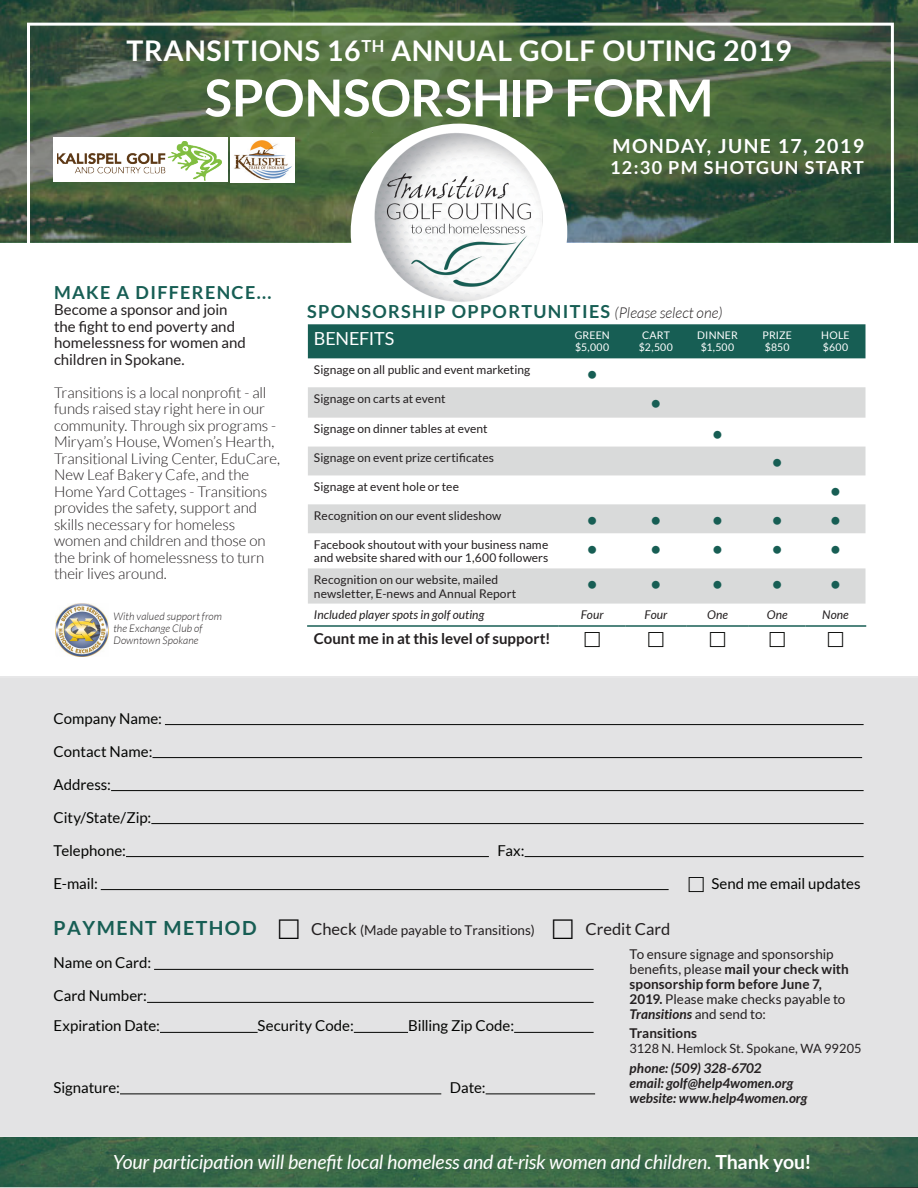
<style>
.page{position:relative;width:918px;height:1188px;background:#fff}
.page>*{position:absolute;margin:0;border:0;box-sizing:border-box;transform-origin:0 0}
.t1{font:700 51px "Lato";color:#fff}
.t2{font:700 28.5px "Lato";letter-spacing:.025em;color:#fff}
.Paragraph{font:21px "Lato";color:#175e54}
.t3{font:italic 19.5px "Lato";letter-spacing:-.01em;color:#fff}
.t4{font:700 19.5px "Lato";letter-spacing:.075em;color:#fff}
.t5{font:700 19.5px "Lato";letter-spacing:.075em;color:#175e54}
.t6{font:700 18px "Lato";letter-spacing:.075em;color:#175e54}
.t7{font:700 18px "Lato";letter-spacing:.075em;color:#fff}
.t8{font:18px "Lato";letter-spacing:-.015em;color:#fff}
.t9{font:16.5px "Lato";color:#231f20}
.Paragraph-2{font:300 15px/16.5px "Lato";letter-spacing:-.005em;color:#231f20}
.Paragraph-3{font:15px "Lato";color:#040503}
.Paragraph-4{font:15px/16.5px "Lato";color:#231f20}
.Paragraph-5{font:700 15px "Lato";color:#231f20}
.Paragraph-6{font:13.5px/15px "Lato";color:#231f20}
.Paragraph-7{font:italic 700 13.5px "Lato";letter-spacing:.005em;color:#231f20}
.Paragraph-8{font:700 13.5px "Lato";color:#231f20}
.Paragraph-9{font:12.75px "Lato";letter-spacing:.005em;color:#231f20}
.Paragraph-10{font:12px/13.5px "Lato";letter-spacing:.005em;color:#231f20}
.Paragraph-11{font:italic 12px "Lato";letter-spacing:.01em;color:#231f20}
.Paragraph-12{font:italic 300 10.5px/12px "Lato";letter-spacing:.01em;color:#231f20}
.t10{font:10.5px "Lato";letter-spacing:.02em;color:#fff}
.s1{font-weight:300;font-style:italic;font-size:15px;color:#231f20}
.s2{font-size:16.5px}
.s3{font-weight:700}
.s4{font-weight:700;font-style:italic}
.s5{font-weight:700;font-style:normal}
</style>
<div class="page">
<svg style="left:0;top:0;width:918px;height:241px;background:#466240"></svg>
<svg style="left:0;top:1136px;width:918px;height:52px;background:#3f6b4c"></svg>
<div style="left:351px;top:124px;width:216px;height:216px;background:#fff;border-radius:50%"></div>
<img style="left:372px;top:131px;width:174px;height:171px">
<div style="left:27px;top:23px;width:867px;height:367px;border:3px solid #fff"></div>
<div style="left:54px;top:138px;width:174px;height:44px;background:#fff"></div>
<img style="left:57px;top:142px;width:164px;height:39px">
<img style="left:230px;top:138px;width:64px;height:44px">
<div style="left:308px;top:324px;width:558px;height:34px;background:#175e54"></div>
<svg style="left:308px;top:387px;width:558px;height:217px;fill:#d9dada"></svg>
<hr style="left:307px;top:625px;width:252px;height:2px;background:#175e54">
<hr style="left:559px;top:625px;width:67px;height:2px;background:#175e54">
<hr style="left:626px;top:625px;width:60px;height:2px;background:#175e54">
<hr style="left:686px;top:625px;width:63px;height:2px;background:#175e54">
<hr style="left:749px;top:625px;width:57px;height:2px;background:#175e54">
<hr style="left:806px;top:625px;width:60px;height:2px;background:#175e54">
<div style="left:0;top:678px;width:918px;height:458px;background:#e3e3e4"></div>
<hr style="left:165px;top:724px;width:699px;height:1px;background:#040503">
<hr style="left:152px;top:757px;width:710px;height:1px;background:#040503">
<hr style="left:111px;top:790px;width:753px;height:1px;background:#040503">
<hr style="left:151px;top:823px;width:713px;height:1px;background:#040503">
<hr style="left:126px;top:856px;width:363px;height:1px;background:#040503">
<hr style="left:525px;top:856px;width:339px;height:1px;background:#040503">
<hr style="left:101px;top:889px;width:568px;height:1px;background:#040503">
<hr style="left:154px;top:969px;width:440px;height:1px;background:#040503">
<hr style="left:147px;top:1002px;width:447px;height:1px;background:#040503">
<hr style="left:160px;top:1032px;width:98px;height:1px;background:#040503">
<hr style="left:354px;top:1032px;width:54px;height:1px;background:#040503">
<hr style="left:514px;top:1032px;width:80px;height:1px;background:#040503">
<hr style="left:120px;top:1094px;width:321px;height:1px;background:#040503">
<hr style="left:486px;top:1094px;width:109px;height:1px;background:#040503">
<img style="left:55px;top:603px;width:54px;height:53px">
<svg style="left:689px;top:876px;width:15px;height:16px"></svg>
<svg style="left:279px;top:920px;width:20px;height:19px"></svg>
<svg style="left:553px;top:920px;width:20px;height:19px"></svg>
<p class="t2" style="left:126px;top:35px;width:667px">TRANSITIONS 16<sup>TH</sup> ANNUAL GOLF OUTING 2019</p>
<p class="t1" style="left:205px;top:69px;width:510px">SPONSORSHIP FORM</p>
<p class="t4" style="left:612px;top:134px;width:253px">MONDAY, JUNE 17, 2019</p>
<p class="t7" style="left:610px;top:157px;width:255px">12:30 PM SHOTGUN START</p>
<p class="t6" style="left:54px;top:282px;width:219px">MAKE A DIFFERENCE...</p>
<p class="Paragraph-4" style="left:54px;top:302px;width:193px">Become a sponsor and join the fight to end poverty and homelessness for women and children in Spokane.</p>
<p class="Paragraph-2" style="left:54px;top:384px;width:228px">Transitions is a local nonprofit - all funds raised stay right here in our community. Through six programs -<br>Miryam’s House, Women’s Hearth,<br>Transitional Living Center, EduCare,<br>New Leaf Bakery Cafe, and the<br>Home Yard Cottages - Transitions provides the safety, support and skills necessary for homeless women and children and those on the brink of homelessness to turn their lives around.</p>
<p class="Paragraph-12" style="left:113px;top:611px;width:110px">With valued support from the Exchange Club of<br>Downtown Spokane</p>
<p class="t6" style="left:307px;top:302px;width:417px">SPONSORSHIP OPPORTUNITIES <span class="s1">(Please select one)</span></p>
<p class="t8" style="left:314px;top:328px;width:82px">BENEFITS</p>
<p class="t10" style="left:575px;top:329px;width:37px">GREEN</p>
<p class="t10" style="left:575px;top:342px;width:36px">$5,000</p>
<p class="t10" style="left:642px;top:329px;width:29px">CART</p>
<p class="t10" style="left:639px;top:342px;width:36px">$2,500</p>
<p class="t10" style="left:697px;top:329px;width:42px">DINNER</p>
<p class="t10" style="left:701px;top:342px;width:35px">$1,500</p>
<p class="t10" style="left:763px;top:329px;width:31px">PRIZE</p>
<p class="t10" style="left:765px;top:342px;width:26px">$850</p>
<p class="t10" style="left:821px;top:329px;width:30px">HOLE</p>
<p class="t10" style="left:823px;top:342px;width:27px">$600</p>
<p class="Paragraph-10" style="left:314px;top:363px;width:218px">Signage on all public and event marketing</p>
<p class="Paragraph" style="left:586px;top:362px;width:14px">•</p>
<p class="Paragraph-10" style="left:314px;top:392px;width:133px">Signage on carts at event</p>
<p class="Paragraph" style="left:650px;top:391px;width:14px">•</p>
<p class="Paragraph-10" style="left:314px;top:422px;width:175px">Signage on dinner tables at event</p>
<p class="Paragraph" style="left:711px;top:421px;width:14px">•</p>
<p class="Paragraph-10" style="left:314px;top:451px;width:182px">Signage on event prize certificates</p>
<p class="Paragraph" style="left:771px;top:450px;width:14px">•</p>
<p class="Paragraph-10" style="left:314px;top:480px;width:147px">Signage at event hole or tee</p>
<p class="Paragraph" style="left:829px;top:479px;width:14px">•</p>
<p class="Paragraph-10" style="left:314px;top:509px;width:189px">Recognition on our event slideshow</p>
<p class="Paragraph" style="left:586px;top:508px;width:14px">•</p>
<p class="Paragraph" style="left:650px;top:508px;width:14px">•</p>
<p class="Paragraph" style="left:711px;top:508px;width:14px">•</p>
<p class="Paragraph" style="left:771px;top:508px;width:14px">•</p>
<p class="Paragraph" style="left:829px;top:508px;width:14px">•</p>
<p class="Paragraph-10" style="left:314px;top:538px;width:236px">Facebook shoutout with your business name and website shared with our 1,600 followers</p>
<p class="Paragraph" style="left:586px;top:537px;width:14px">•</p>
<p class="Paragraph" style="left:650px;top:537px;width:14px">•</p>
<p class="Paragraph" style="left:711px;top:537px;width:14px">•</p>
<p class="Paragraph" style="left:771px;top:537px;width:14px">•</p>
<p class="Paragraph" style="left:829px;top:537px;width:14px">•</p>
<p class="Paragraph-10" style="left:314px;top:573px;width:204px">Recognition on our website, mailed newsletter, E-news and Annual Report</p>
<p class="Paragraph" style="left:586px;top:572px;width:14px">•</p>
<p class="Paragraph" style="left:650px;top:572px;width:14px">•</p>
<p class="Paragraph" style="left:711px;top:572px;width:14px">•</p>
<p class="Paragraph" style="left:771px;top:572px;width:14px">•</p>
<p class="Paragraph" style="left:829px;top:572px;width:14px">•</p>
<p class="Paragraph-11" style="left:314px;top:608px;width:172px">Included player spots in golf outing</p>
<p class="Paragraph-11" style="left:581px;top:608px;width:24px">Four</p>
<p class="Paragraph-11" style="left:644px;top:608px;width:24px">Four</p>
<p class="Paragraph-11" style="left:707px;top:608px;width:22px">One</p>
<p class="Paragraph-11" style="left:767px;top:608px;width:22px">One</p>
<p class="Paragraph-11" style="left:822px;top:608px;width:28px">None</p>
<p class="Paragraph-5" style="left:314px;top:630px;width:238px">Count me in at this level of support!</p>
<p class="Paragraph-3" style="left:54px;top:710px;width:110px">Company Name:</p>
<p class="Paragraph-3" style="left:54px;top:743px;width:100px">Contact Name:</p>
<p class="Paragraph-3" style="left:54px;top:776px;width:59px">Address:</p>
<p class="Paragraph-3" style="left:54px;top:809px;width:99px">City/State/Zip:</p>
<p class="Paragraph-3" style="left:54px;top:842px;width:74px">Telephone:</p>
<p class="Paragraph-3" style="left:498px;top:842px;width:29px">Fax:</p>
<p class="Paragraph-3" style="left:54px;top:875px;width:46px">E-mail:</p>
<p class="Paragraph-3" style="left:711px;top:875px;width:151px">Send me email updates</p>
<p class="t5" style="left:54px;top:917px;width:204px">PAYMENT METHOD</p>
<p class="Paragraph-6" style="left:311px;top:923px;width:225px"><span class="s2">Check</span> (Made payable to Transitions)</p>
<p class="t9" style="left:585px;top:920px;width:86px">Credit Card</p>
<p class="Paragraph-3" style="left:54px;top:955px;width:99px">Name on Card:</p>
<p class="Paragraph-3" style="left:54px;top:988px;width:95px">Card Number:</p>
<p class="Paragraph-3" style="left:54px;top:1018px;width:108px">Expiration Date:</p>
<p class="Paragraph-3" style="left:258px;top:1018px;width:98px">Security Code:</p>
<p class="Paragraph-3" style="left:408px;top:1018px;width:108px">Billing Zip Code:</p>
<p class="Paragraph-6" style="left:630px;top:946px;width:221px">To ensure signage and sponsorship benefits, please <span class="s3">mail your check with sponsorship form before June 7,<br>2019.</span> Please make checks payable to<br><span class="s4">Transitions</span> and send to:</p>
<p class="Paragraph-8" style="left:630px;top:1025px;width:69px">Transitions</p>
<p class="Paragraph-9" style="left:630px;top:1041px;width:233px">3128 N. Hemlock St. Spokane, WA 99205</p>
<p class="Paragraph-7" style="left:630px;top:1060px;width:134px">phone: (509) 328-6702</p>
<p class="Paragraph-7" style="left:630px;top:1075px;width:165px">email: golf@help4women.org</p>
<p class="Paragraph-7" style="left:630px;top:1090px;width:179px">website: www.help4women.org</p>
<p class="Paragraph-3" style="left:54px;top:1079px;width:68px">Signature:</p>
<p class="Paragraph-3" style="left:450px;top:1079px;width:37px">Date:</p>
<h3 class="t3" style="left:113px;top:1151px;width:700px">Your participation will benefit local homeless and at-risk women and children. <span class="s5">Thank you!</span></h3>
</div>
